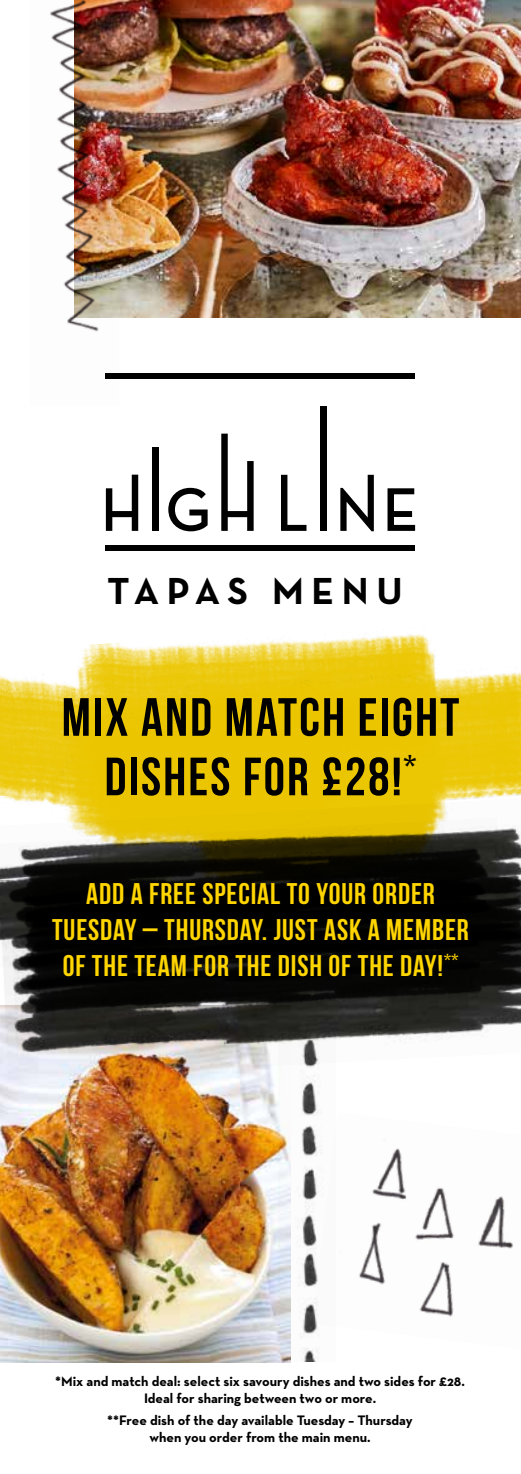
<style>
.page{position:relative;width:521px;height:1474px;background:#fff}
.page>*{position:absolute;margin:0;border:0;box-sizing:border-box;transform-origin:0 0}
.t1{font:700 53.73px/59.5px "Bebas Neue";letter-spacing:.04em;color:#000;text-align:center}
.t2{font:700 38.32px "Neutra Text";letter-spacing:.2em;color:#000}
.t3{font:700 29.75px/35.7px "Bebas Neue";letter-spacing:.03em;color:#ffd500;text-align:center}
.t4{font:700 14px/16.8px "Neutra Text";color:#000;text-align:center}
</style>
<div class="page">
<img style="left:0;top:634px;width:435px;height:164px">
<img style="left:56px;top:660px;width:465px;height:138px">
<img style="left:0;top:1017px;width:290px;height:345px">
<img style="left:119px;top:0;width:402px;height:317px">
<img style="left:50px;top:0;width:69px;height:379px">
<img style="left:6px;top:798px;width:515px;height:46px">
<img style="left:6px;top:817px;width:497px;height:27px">
<img style="left:1px;top:844px;width:520px;height:23px">
<img style="left:0;top:867px;width:521px;height:150px">
<img style="left:1px;top:890px;width:520px;height:151px">
<img style="left:2px;top:929px;width:519px;height:150px">
<div style="left:106px;top:544px;width:309px;height:6px;background:#000"></div>
<div style="left:106px;top:373px;width:309px;height:6px;background:#000"></div>
<svg style="left:106px;top:474px;width:32px;height:57px"></svg>
<div style="left:152px;top:447px;width:6px;height:84px;background:#000"></div>
<svg style="left:168px;top:488px;width:40px;height:43px"></svg>
<svg style="left:221px;top:433px;width:33px;height:98px"></svg>
<svg style="left:281px;top:475px;width:25px;height:56px"></svg>
<div style="left:320px;top:406px;width:7px;height:125px;background:#000"></div>
<svg style="left:340px;top:475px;width:34px;height:56px"></svg>
<svg style="left:387px;top:488px;width:28px;height:43px"></svg>
<img style="left:278px;top:1028px;width:57px;height:333px">
<img style="left:312px;top:1112px;width:201px;height:237px">
<h2 class="t2" style="left:107px;top:567px;width:297px">TAPAS MENU</h2>
<h1 class="t1" style="left:62px;top:686px;width:399px">MIX AND MATCH EIGHT<br>DISHES FOR £28!<sup>*</sup></h1>
<h3 class="t3" style="left:52px;top:876px;width:418px">ADD A FREE SPECIAL TO YOUR ORDER<br>TUESDAY – THURSDAY. JUST ASK A MEMBER<br>OF THE TEAM FOR THE DISH OF THE DAY!<sup>**</sup></h3>
<p class="t4" style="left:55px;top:1372px;width:411px">*Mix and match deal: select six savoury dishes and two sides for £28.<br>Ideal for sharing between two or more.</p>
<p class="t4" style="left:107px;top:1411px;width:307px">**Free dish of the day available Tuesday – Thursday when you order from the main menu.</p>
</div>
